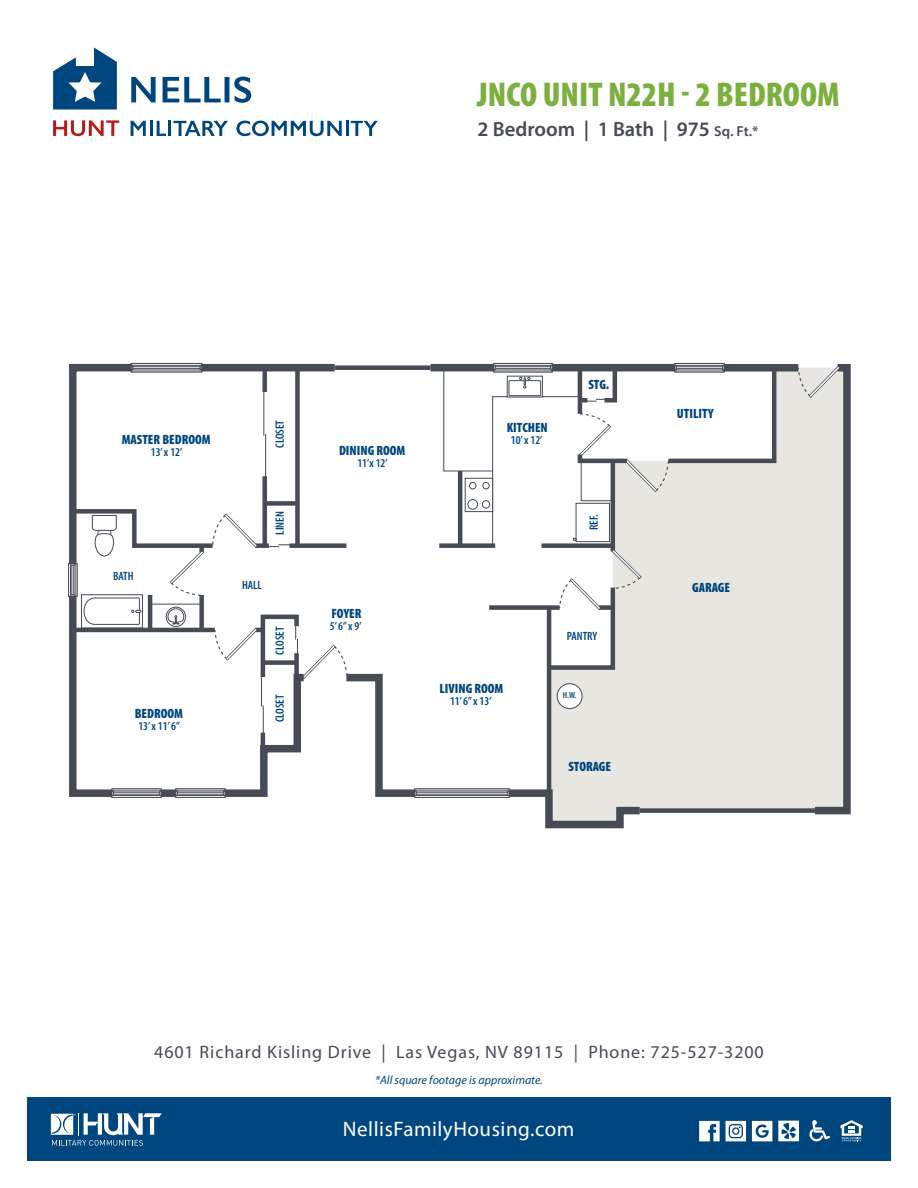
<style>
.page{position:relative;width:918px;height:1188px;background:#fff}
.page>*{position:absolute;margin:0;border:0;box-sizing:border-box;transform-origin:0 0}
.t1{font:900 condensed 34.5px "Myriad Pro";color:#7bb03f}
.t2{font:21px "Myriad Pro";letter-spacing:.025em;color:#fff}
.t3{font:600 20.55px "Myriad Pro";color:#464b54}
.t4{font:18px "Myriad Pro";letter-spacing:.05em;color:#464b54}
.t5{font:900 condensed 13.5px "Myriad Pro";color:#00467e}
.t6{font:600 condensed 12px "Myriad Pro";color:#00467e}
.t7{font:italic 12px "Myriad Pro";color:#00467e}
.t8{font:600 condensed 9px "Myriad Pro";color:#00467e}
.s1{font-size:14.4px}
</style>
<div class="page">
<svg style="left:53px;top:120px;width:66px;height:16px"></svg>
<svg style="left:131px;top:121px;width:15px;height:15px"></svg>
<hr style="left:150px;top:121px;width:3px;height:15px;background:#00467e">
<svg style="left:157px;top:121px;width:9px;height:15px"></svg>
<hr style="left:168px;top:121px;width:3px;height:15px;background:#00467e">
<svg style="left:173px;top:121px;width:55px;height:15px"></svg>
<svg style="left:236px;top:121px;width:106px;height:15px"></svg>
<hr style="left:346px;top:121px;width:3px;height:15px;background:#00467e">
<svg style="left:351px;top:121px;width:27px;height:15px"></svg>
<svg style="left:53px;top:48px;width:64px;height:62px"></svg>
<svg style="left:131px;top:77px;width:120px;height:26px"></svg>
<div style="left:551px;top:372px;width:246px;height:436px;background:#e8e6e1"></div>
<div style="left:414px;top:789px;width:96px;height:9px;background:#999ca1"></div>
<hr style="left:414px;top:789px;width:96px;height:2px;background:#fff">
<div style="left:414px;top:795px;width:96px;height:3px;background:#fff;border:1px solid #464b54"></div>
<div style="left:416px;top:792px;width:92px;height:3px;background:#fff;border:1px solid #464b54"></div>
<svg style="left:502px;top:786px;width:145px;height:43px"></svg>
<hr style="left:547px;top:607px;width:4px;height:186px;background:#464b54">
<div style="left:439px;top:543px;width:56px;height:5px;background:#464b54"></div>
<div style="left:640px;top:808px;width:175px;height:5px;background:#464b54"></div>
<div style="left:335px;top:365px;width:96px;height:5px;background:#464b54"></div>
<div style="left:557px;top:684px;width:25px;height:25px;background:#fff;border-radius:50%"></div>
<div style="left:557px;top:683px;width:25px;height:26px;border:1px solid #464b54;border-radius:50%"></div>
<svg style="left:797px;top:364px;width:54px;height:451px;background:#d3d2cf"></svg>
<svg style="left:443px;top:363px;width:336px;height:309px"></svg>
<div style="left:724px;top:364px;width:74px;height:8px;background:#464b54"></div>
<div style="left:552px;top:364px;width:123px;height:7px;background:#464b54"></div>
<div style="left:431px;top:364px;width:63px;height:7px;background:#464b54"></div>
<svg style="left:68px;top:362px;width:354px;height:436px"></svg>
<hr style="left:150px;top:604px;width:52px;height:1px;background:#464b54">
<div style="left:27px;top:1098px;width:864px;height:63px;background:#00467e"></div>
<svg style="left:51px;top:1113px;width:111px;height:33px"></svg>
<svg style="left:840px;top:1120px;width:23px;height:21px"></svg>
<svg style="left:810px;top:1120px;width:20px;height:21px"></svg>
<svg style="left:699px;top:1121px;width:21px;height:20px"></svg>
<svg style="left:752px;top:1121px;width:20px;height:20px"></svg>
<svg style="left:726px;top:1121px;width:20px;height:20px"></svg>
<svg style="left:778px;top:1121px;width:21px;height:20px"></svg>
<h1 class="t1" style="left:477px;top:73px;width:364px">JNCO UNIT N22H - 2 BEDROOM</h1>
<h3 class="t3" style="left:477px;top:116px;width:283px">2 Bedroom | 1 Bath | 975 <span class="s1">Sq. Ft.*</span></h3>
<p class="t6" style="left:272px;top:448px;width:29px;rotate:-90deg">CLOSET</p>
<p class="t5" style="left:122px;top:431px;width:90px">MASTER BEDROOM</p>
<p class="t6" style="left:151px;top:444px;width:33px">13’ x 12’</p>
<p class="t5" style="left:339px;top:441px;width:68px">DINING ROOM</p>
<p class="t6" style="left:357px;top:455px;width:32px">11’x 12’</p>
<p class="t6" style="left:113px;top:569px;width:22px">BATH</p>
<p class="t5" style="left:135px;top:705px;width:50px">BEDROOM</p>
<p class="t6" style="left:138px;top:718px;width:43px">13’ x 11’ 6”</p>
<p class="t6" style="left:272px;top:535px;width:25px;rotate:-90deg">LINEN</p>
<p class="t6" style="left:242px;top:578px;width:22px">HALL</p>
<p class="t6" style="left:272px;top:655px;width:29px;rotate:-90deg">CLOSET</p>
<p class="t6" style="left:272px;top:722px;width:29px;rotate:-90deg">CLOSET</p>
<p class="t5" style="left:331px;top:605px;width:32px">FOYER</p>
<p class="t6" style="left:330px;top:618px;width:33px">5’ 6” x 9’</p>
<p class="t5" style="left:507px;top:419px;width:43px">KITCHEN</p>
<p class="t6" style="left:511px;top:433px;width:33px">10’ x 12’</p>
<p class="t5" style="left:588px;top:376px;width:22px">STG.</p>
<p class="t6" style="left:586px;top:530px;width:17px;rotate:-90deg">REF.</p>
<p class="t5" style="left:440px;top:680px;width:65px">LIVING ROOM</p>
<p class="t6" style="left:450px;top:694px;width:43px">11’ 6” x 13’</p>
<p class="t6" style="left:567px;top:628px;width:32px">PANTRY</p>
<p class="t8" style="left:563px;top:690px;width:15px">H.W.</p>
<p class="t5" style="left:568px;top:757px;width:44px">STORAGE</p>
<p class="t5" style="left:677px;top:405px;width:38px">UTILITY</p>
<p class="t5" style="left:692px;top:579px;width:39px">GARAGE</p>
<h3 class="t4" style="left:154px;top:1041px;width:611px">4601 Richard Kisling Drive | Las Vegas, NV 89115 | Phone: 725-527-3200</h3>
<p class="t7" style="left:375px;top:1072px;width:169px">*All square footage is approximate.</p>
<h2 class="t2" style="left:343px;top:1116px;width:233px">NellisFamilyHousing.com</h2>
</div>
